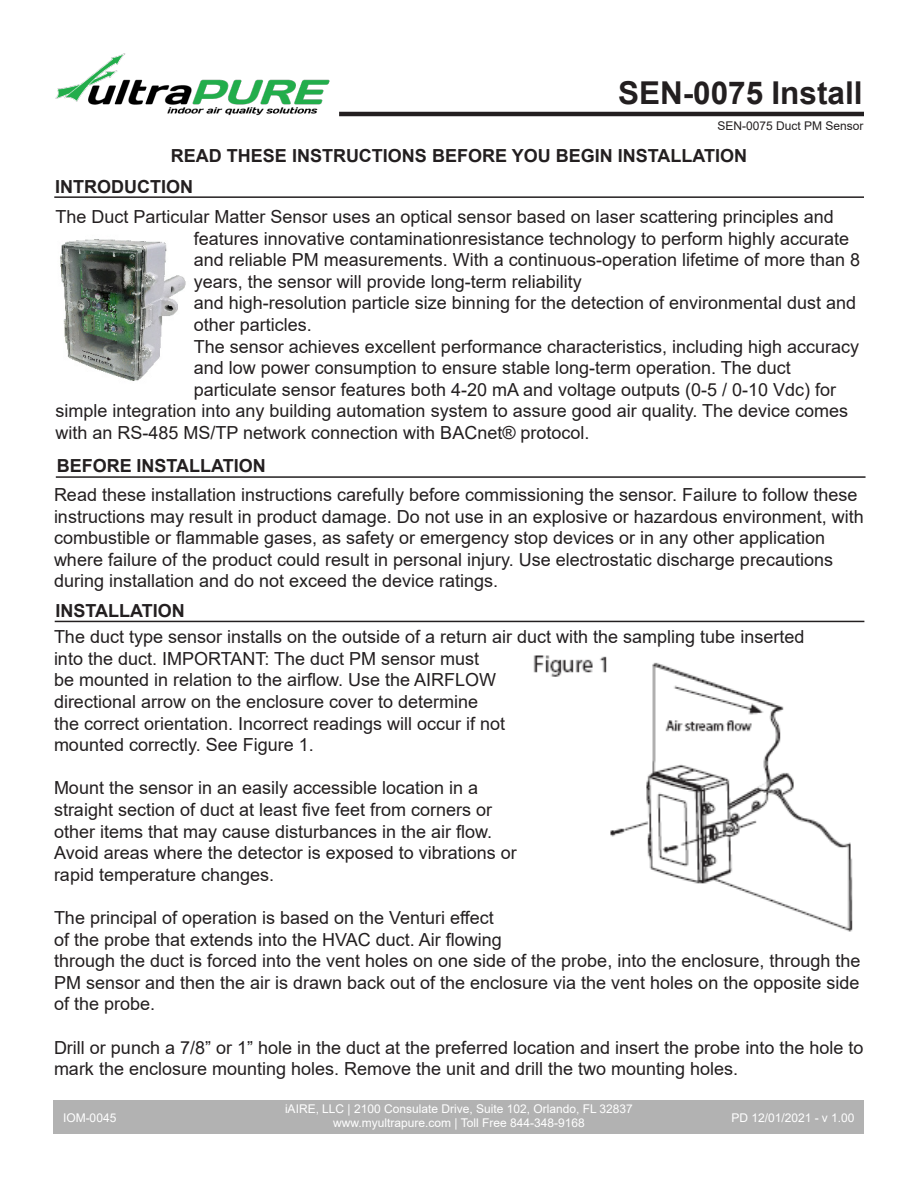
<style>
.page{position:relative;width:918px;height:1188px;background:#fff}
.page>*{position:absolute;margin:0;border:0;box-sizing:border-box;transform-origin:0 0}
.t1{font:700 31.5px "Arial";color:#231f20}
.t2{font:18px/21.6px "Arial";color:#231f20}
.t3{font:700 18px "Arial";color:#231f20}
.t4{font:12px/14.4px "Arial";color:#fff;text-align:center}
.t5{font:12px "Arial";color:#231f20}
</style>
<div class="page">
<hr style="left:339px;top:112px;width:525px;height:4px;background:#231f20">
<div style="left:53px;top:1101px;width:811px;height:33px;background:#b2b2b2"></div>
<hr style="left:54px;top:196px;width:810px;height:2px;background:#231f20">
<img style="left:60px;top:239px;width:126px;height:142px">
<hr style="left:56px;top:476px;width:810px;height:2px;background:#231f20">
<hr style="left:55px;top:621px;width:809px;height:1px;background:#231f20">
<img style="left:55px;top:54px;width:275px;height:61px">
<img style="left:533px;top:655px;width:320px;height:277px">
<p class="t1" style="left:618px;top:71px;width:246px">SEN-0075 Install</p>
<p class="t5" style="left:717px;top:118px;width:148px">SEN-0075 Duct PM Sensor</p>
<p class="t3" style="left:171px;top:143px;width:578px">READ THESE INSTRUCTIONS BEFORE YOU BEGIN INSTALLATION</p>
<p class="t3" style="left:55px;top:173px;width:139px">INTRODUCTION</p>
<p class="t2" style="left:194px;top:206px;width:668px;text-indent:-138px">The Duct Particular Matter Sensor uses an optical sensor based on laser scattering principles and features innovative contaminationresistance technology to perform highly accurate and reliable PM measurements. With a continuous-operation lifetime of more than 8 years, the sensor will provide long-term reliability</p>
<p class="t2" style="left:194px;top:292px;width:664px">and high-resolution particle size binning for the detection of environmental dust and other particles.</p>
<p class="t2" style="left:194px;top:335px;width:667px">The sensor achieves excellent performance characteristics, including high accuracy</p>
<p class="t2" style="left:194px;top:357px;width:599px">and low power consumption to ensure stable long-term operation. The duct</p>
<p class="t2" style="left:194px;top:379px;width:644px">particulate sensor features both 4-20 mA and voltage outputs (0-5 / 0-10 Vdc) for</p>
<p class="t2" style="left:56px;top:400px;width:794px">simple integration into any building automation system to assure good air quality. The device comes</p>
<p class="t2" style="left:56px;top:422px;width:536px">with an RS-485 MS/TP network connection with BACnet® protocol.</p>
<p class="t3" style="left:57px;top:453px;width:211px">BEFORE INSTALLATION</p>
<p class="t2" style="left:54px;top:484px;width:805px">Read these installation instructions carefully before commissioning the sensor. Failure to follow these</p>
<p class="t2" style="left:54px;top:505px;width:811px">instructions may result in product damage. Do not use in an explosive or hazardous environment, with</p>
<p class="t2" style="left:54px;top:527px;width:781px">combustible or flammable gases, as safety or emergency stop devices or in any other application where failure of the product could result in personal injury. Use electrostatic discharge precautions during installation and do not exceed the device ratings.</p>
<p class="t2" style="left:54px;top:626px;width:752px">The duct type sensor installs on the outside of a return air duct with the sampling tube inserted into the duct. IMPORTANT: The duct PM sensor must<br>be mounted in relation to the airflow. Use the AIRFLOW<br>directional arrow on the enclosure cover to determine<br>the correct orientation. Incorrect readings will occur if not<br>mounted correctly. See Figure 1.</p>
<p class="t2" style="left:54px;top:777px;width:464px">Mount the sensor in an easily accessible location in a straight section of duct at least five feet from corners or other items that may cause disturbances in the air flow.<br>Avoid areas where the detector is exposed to vibrations or rapid temperature changes.</p>
<p class="t2" style="left:54px;top:907px;width:808px">The principal of operation is based on the Venturi effect<br>of the probe that extends into the HVAC duct. Air flowing<br>through the duct is forced into the vent holes on one side of the probe, into the enclosure, through the PM sensor and then the air is drawn back out of the enclosure via the vent holes on the opposite side of the probe.</p>
<p class="t2" style="left:54px;top:1036px;width:811px">Drill or punch a 7/8” or 1” hole in the duct at the preferred location and insert the probe into the hole to mark the enclosure mounting holes. Remove the unit and drill the two mounting holes.</p>
<p class="t3" style="left:56px;top:598px;width:131px">INSTALLATION</p>
<p class="t4" style="left:63px;top:1110px;width:55px">IOM-0045</p>
<p class="t4" style="left:285px;top:1101px;width:349px">iAIRE, LLC | 2100 Consulate Drive, Suite 102, Orlando, FL 32837 www.myultrapure.com | Toll Free 844-348-9168</p>
<p class="t4" style="left:731px;top:1111px;width:125px">PD 12/01/2021 - v 1.00</p>
</div>
